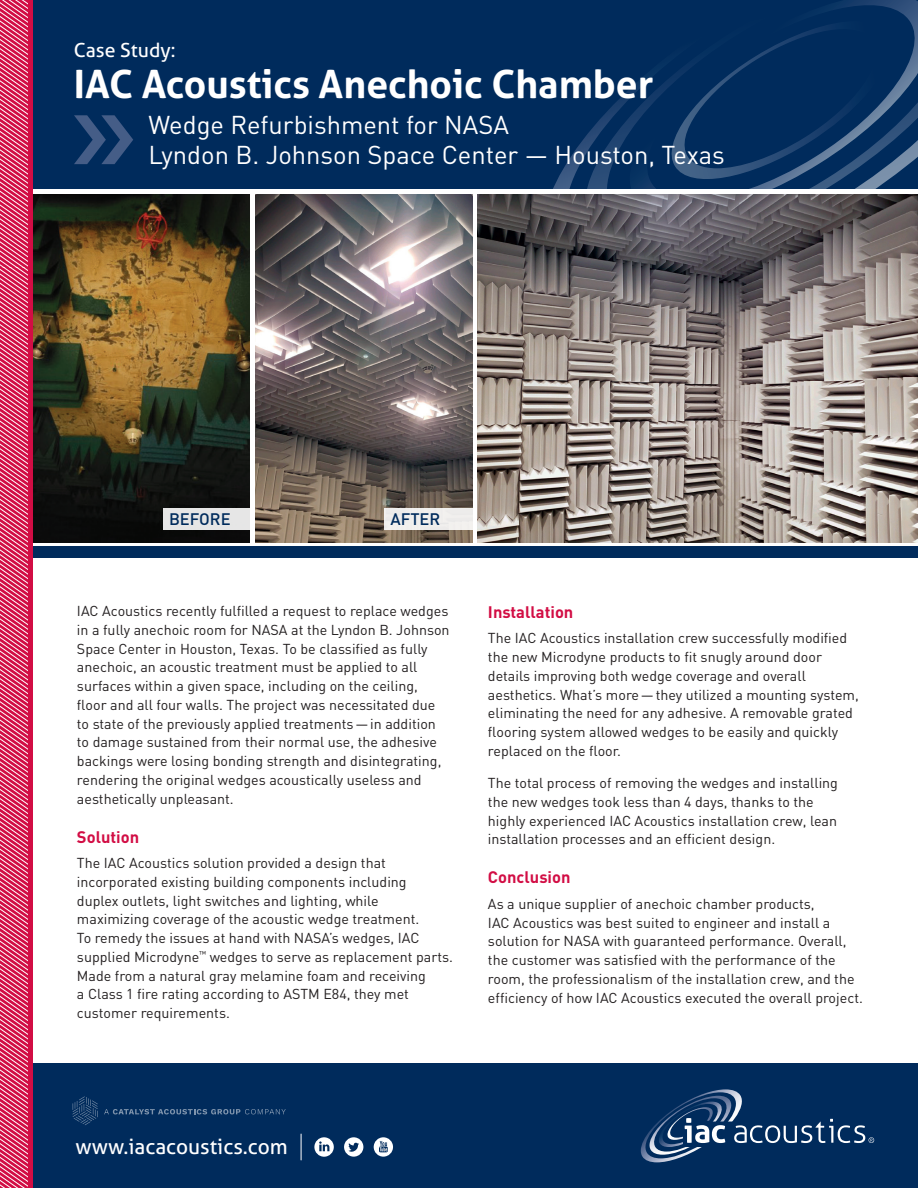
<style>
.page{position:relative;width:918px;height:1188px;background:#fff}
.page>*{position:absolute;margin:0;border:0;box-sizing:border-box;transform-origin:0 0}
.t1{font:700 39px "Aller";color:#fff}
.t2{font:25.5px "DIN Pro";color:#fff}
.t3{font:21px "Aller";color:#fff}
.t4{font:19.5px "Aller";color:#fff}
.t5{font:700 16.5px "DIN Pro";color:#d20d44}
.t6{font:500 16.5px "DIN Pro";color:#002b5c}
.t7{font:14.25px/18.8px "DIN Pro";color:#231f20}
</style>
<div class="page">
<img style="left:32px;top:194px;width:218px;height:348px">
<img style="left:255px;top:194px;width:217px;height:348px">
<div style="left:0;top:547px;width:918px;height:11px;background:#002b5c"></div>
<img style="left:478px;top:194px;width:440px;height:348px">
<div style="left:0;top:1063px;width:918px;height:125px;background:#002b5c"></div>
<div style="left:1px;top:0;width:917px;height:189px;background:#002b5c"></div>
<svg style="left:641px;top:1089px;width:234px;height:73px"></svg>
<svg style="left:553px;top:138px;width:32px;height:51px"></svg>
<svg style="left:585px;top:89px;width:45px;height:100px"></svg>
<svg style="left:630px;top:0;width:288px;height:189px"></svg>
<svg style="left:672px;top:21px;width:219px;height:158px"></svg>
<svg style="left:74px;top:115px;width:59px;height:49px"></svg>
<div style="left:0;top:0;width:32px;height:1188px;background:#d20d44"></div>
<svg style="left:0;top:0;width:28px;height:1188px"></svg>
<div style="left:344px;top:1137px;width:19px;height:20px;background:#fff;border-radius:50%"></div>
<svg style="left:348px;top:1142px;width:11px;height:10px"></svg>
<svg style="left:314px;top:1137px;width:20px;height:20px"></svg>
<svg style="left:319px;top:1141px;width:10px;height:10px"></svg>
<div style="left:374px;top:1137px;width:19px;height:20px;background:#fff;border-radius:50%"></div>
<svg style="left:379px;top:1141px;width:9px;height:11px"></svg>
<svg style="left:301px;top:1134px;width:1px;height:26px"></svg>
<svg style="left:72px;top:1096px;width:26px;height:29px"></svg>
<svg style="left:104px;top:1109px;width:182px;height:5px"></svg>
<div style="left:163px;top:509px;width:88px;height:21px;background:#e6e6e6"></div>
<div style="left:384px;top:509px;width:90px;height:21px;background:#f0eeec"></div>
<p class="t4" style="left:74px;top:38px;width:103px">Case Study:</p>
<p class="t1" style="left:74px;top:60px;width:581px">IAC Acoustics Anechoic Chamber</p>
<p class="t2" style="left:148px;top:107px;width:362px">Wedge Refurbishment for NASA</p>
<p class="t2" style="left:148px;top:137px;width:578px">Lyndon B. Johnson Space Center — Houston, Texas</p>
<p class="t6" style="left:169px;top:508px;width:63px">BEFORE</p>
<p class="t6" style="left:390px;top:508px;width:51px">AFTER</p>
<p class="t7" style="left:77px;top:601px;width:374px">IAC Acoustics recently fulfilled a request to replace wedges in a fully anechoic room for NASA at the Lyndon B. Johnson Space Center in Houston, Texas. To be classified as fully anechoic, an acoustic treatment must be applied to all surfaces within a given space, including on the ceiling, floor and all four walls. The project was necessitated due to state of the previously applied treatments—in addition to damage sustained from their normal use, the adhesive backings were losing bonding strength and disintegrating, rendering the original wedges acoustically useless and aesthetically unpleasant.</p>
<p class="t5" style="left:77px;top:825px;width:64px">Solution</p>
<p class="t7" style="left:77px;top:853px;width:378px">The IAC Acoustics solution provided a design that incorporated existing building components including<br>duplex outlets, light switches and lighting, while maximizing coverage of the acoustic wedge treatment.<br>To remedy the issues at hand with NASA’s wedges, IAC supplied Microdyne<sup>™</sup> wedges to serve as replacement parts.<br>Made from a natural gray melamine foam and receiving<br>a Class 1 fire rating according to ASTM E84, they met customer requirements.</p>
<p class="t5" style="left:488px;top:601px;width:87px">Installation</p>
<p class="t7" style="left:488px;top:628px;width:372px">The IAC Acoustics installation crew successfully modified the new Microdyne products to fit snugly around door details improving both wedge coverage and overall aesthetics. What’s more—they utilized a mounting system, eliminating the need for any adhesive. A removable grated flooring system allowed wedges to be easily and quickly replaced on the floor.</p>
<p class="t7" style="left:488px;top:773px;width:352px">The total process of removing the wedges and installing the new wedges took less than 4 days, thanks to the highly experienced IAC Acoustics installation crew, lean installation processes and an efficient design.</p>
<p class="t5" style="left:488px;top:866px;width:84px">Conclusion</p>
<p class="t7" style="left:488px;top:894px;width:376px">As a unique supplier of anechoic chamber products,<br>IAC Acoustics was best suited to engineer and install a solution for NASA with guaranteed performance. Overall, the customer was satisfied with the performance of the room, the professionalism of the installation crew, and the efficiency of how IAC Acoustics executed the overall project.</p>
<p class="t3" style="left:75px;top:1134px;width:214px">www.iacacoustics.com</p>
</div>
